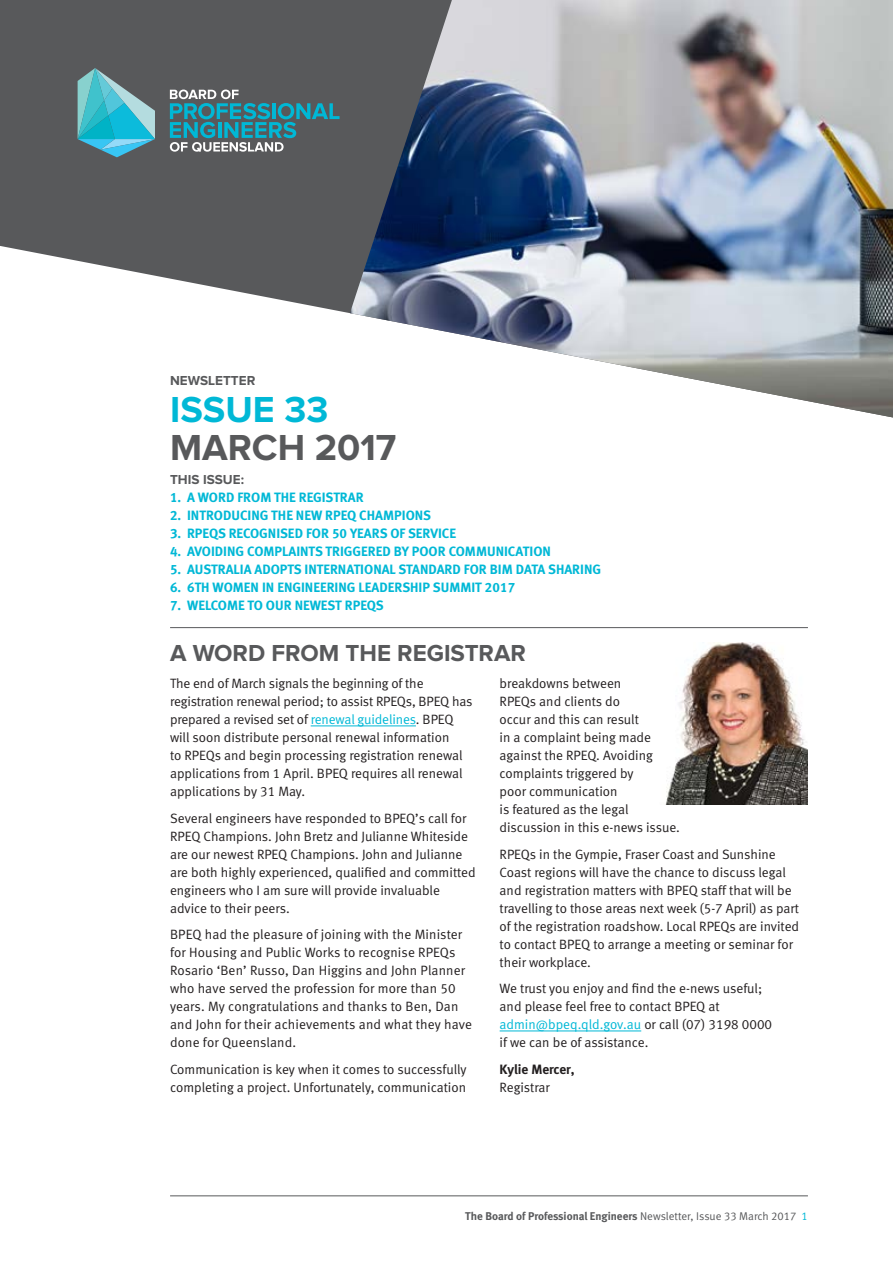
<style>
.page{position:relative;width:893px;height:1263px;background:#fff}
.page>*{position:absolute;margin:0;border:0;box-sizing:border-box;transform-origin:0 0}
.Heading_-_1_column{font:700 37.5px/37.5px "Proxima Nova";color:#58595b}
.Heading_-_1_column-2{font:700 24px "Proxima Nova";color:#58595b}
.Body{font:13.5px/18px "Meta Normal LF";color:#231f20}
.Heading_-_1_column-3{font:13.5px "Meta Bold LF";color:#00b8d6}
.Body-2{font:13.5px/18px "Meta Bold LF";color:#231f20}
.Heading_-_1_column-4{font:700 13.5px "Proxima Nova";color:#58595b}
.t1{font:11.25px "Meta Bold LF";color:#58595b}
.s1{color:#00b8d6}
.s2{font-family:"Meta Normal LF"}
.s3{font-family:"Meta Normal LF";color:#00b8d6}
</style>
<div class="page">
<hr style="left:170px;top:1195px;width:638px;height:1px;background:#58595b">
<svg style="left:0;top:0;width:350px;height:314px;background:#6d6e70"></svg>
<img style="left:350px;top:0;width:543px;height:417px">
<hr style="left:311px;top:726px;width:105px;height:1px;background:#00b8d6">
<hr style="left:500px;top:1031px;width:141px;height:1px;background:#00b8d6">
<hr style="left:170px;top:627px;width:638px;height:1px;background:#58595b">
<svg style="left:170px;top:90px;width:170px;height:62px;background:#4f7c85"></svg>
<svg style="left:78px;top:68px;width:80px;height:89px;background:#51a1ae"></svg>
<img style="left:665px;top:642px;width:143px;height:163px">
<p class="Heading_-_1_column-4" style="left:170px;top:374px;width:87px">NEWSLETTER</p>
<p class="Heading_-_1_column" style="left:170px;top:393px;width:228px"><span class="s1">ISSUE 33<br></span>MARCH 2017</p>
<p class="Heading_-_1_column-4" style="left:170px;top:473px;width:75px">THIS ISSUE:</p>
<p class="Heading_-_1_column-3" style="left:170px;top:489px;width:195px">1. A WORD FROM THE REGISTRAR</p>
<p class="Heading_-_1_column-3" style="left:170px;top:507px;width:263px">2. INTRODUCING THE NEW RPEQ CHAMPIONS</p>
<p class="Heading_-_1_column-3" style="left:170px;top:525px;width:287px">3. RPEQS RECOGNISED FOR 50 YEARS OF SERVICE</p>
<p class="Heading_-_1_column-3" style="left:170px;top:543px;width:382px">4. AVOIDING COMPLAINTS TRIGGERED BY POOR COMMUNICATION</p>
<p class="Heading_-_1_column-3" style="left:170px;top:561px;width:432px">5. AUSTRALIA ADOPTS INTERNATIONAL STANDARD FOR BIM DATA SHARING</p>
<p class="Heading_-_1_column-3" style="left:170px;top:579px;width:347px">6. 6TH WOMEN IN ENGINEERING LEADERSHIP SUMMIT 2017</p>
<p class="Heading_-_1_column-3" style="left:170px;top:597px;width:215px">7. WELCOME TO OUR NEWEST RPEQS</p>
<p class="Heading_-_1_column-2" style="left:170px;top:642px;width:357px">A WORD FROM THE REGISTRAR</p>
<p class="Body" style="left:170px;top:674px;width:304px">The end of March signals the beginning of the registration renewal period; to assist RPEQs, BPEQ has prepared a revised set of <span class="s1">renewal guidelines</span>. BPEQ will soon distribute personal renewal information<br>to RPEQs and begin processing registration renewal applications from 1 April. BPEQ requires all renewal applications by 31 May.</p>
<p class="Body" style="left:170px;top:809px;width:307px">Several engineers have responded to BPEQ’s call for RPEQ Champions. John Bretz and Julianne Whiteside are our newest RPEQ Champions. John and Julianne are both highly experienced, qualified and committed engineers who I am sure will provide invaluable advice to their peers.</p>
<p class="Body" style="left:170px;top:925px;width:304px">BPEQ had the pleasure of joining with the Minister for Housing and Public Works to recognise RPEQs Rosario ‘Ben’ Russo, Dan Higgins and John Planner who have served the profession for more than 50 years. My congratulations and thanks to Ben, Dan and John for their achievements and what they have done for Queensland.</p>
<p class="Body" style="left:170px;top:1060px;width:298px">Communication is key when it comes to successfully completing a project. Unfortunately, communication</p>
<p class="Body" style="left:500px;top:674px;width:182px">breakdowns between<br>RPEQs and clients do<br>occur and this can result<br>in a complaint being made against the RPEQ. Avoiding complaints triggered by<br>poor communication<br>is featured as the legal discussion in this e-news issue.</p>
<p class="Body" style="left:500px;top:845px;width:301px">RPEQs in the Gympie, Fraser Coast and Sunshine Coast regions will have the chance to discuss legal and registration matters with BPEQ staff that will be travelling to those areas next week (5-7 April) as part of the registration roadshow. Local RPEQs are invited to contact BPEQ to arrange a meeting or seminar for their workplace.</p>
<p class="Body" style="left:500px;top:979px;width:274px">We trust you enjoy and find the e-news useful; and please feel free to contact BPEQ at <span class="s1">admin@bpeq.qld.gov.au</span> or call (07) 3198 0000 if we can be of assistance.</p>
<p class="Body-2" style="left:500px;top:1060px;width:76px">Kylie Mercer,<br><span class="s2">Registrar</span></p>
<p class="t1" style="left:465px;top:1210px;width:344px">The Board of Professional Engineers <span class="s2">Newsletter, Issue 33 March 2017</span> <span class="s3">1</span></p>
</div>
